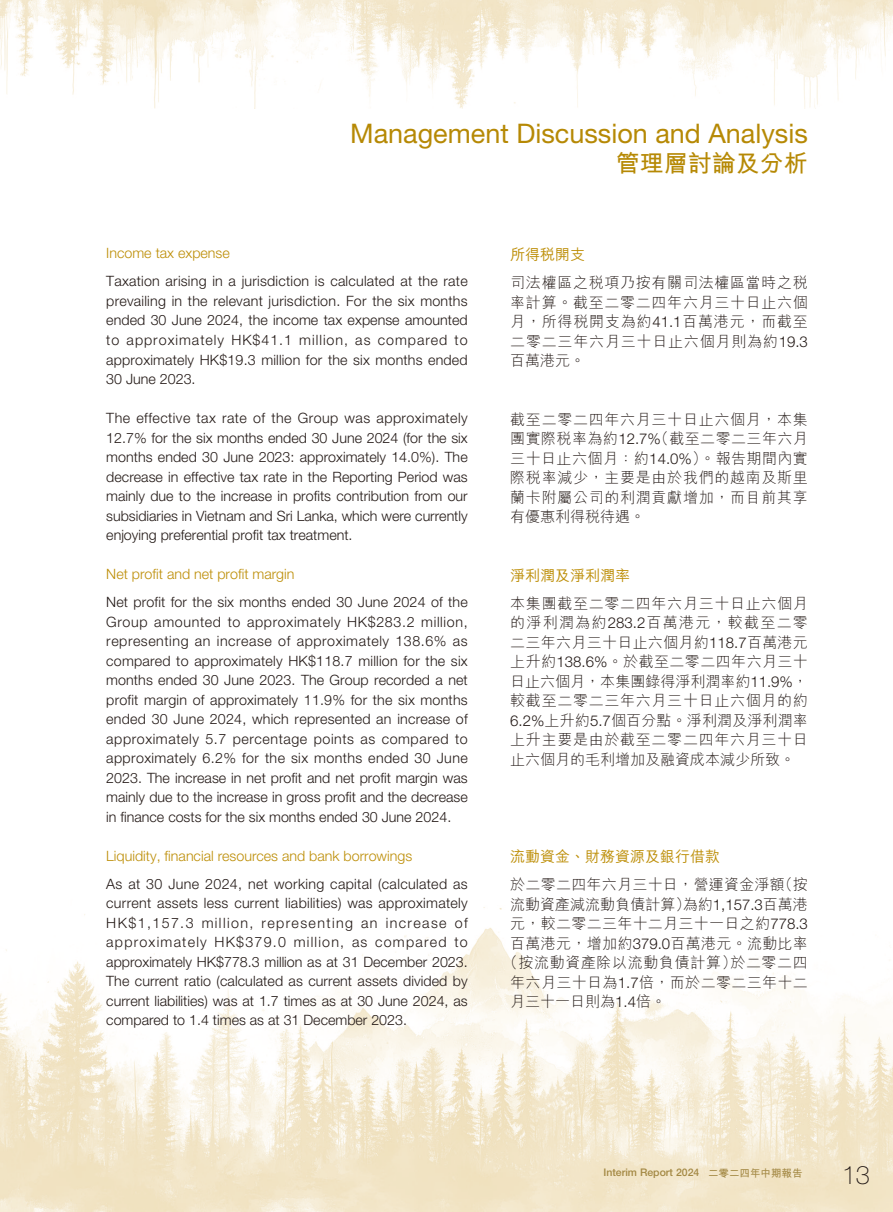
<style>
.page{position:relative;width:893px;height:1212px;background:#fff}
.page>*{position:absolute;margin:0;border:0;box-sizing:border-box;transform-origin:0 0}
.t1{font:27px "Helvetica Neue LT Std";color:#b68905}
.t2{font:100 25.5px "Helvetica Neue LT Std";color:#231916}
.t3{font:24px "M Hei HK Bold E Ten B5 H";color:#b68905}
.t4{font:15px/19.5px "M Hei HK Light E Ten B5 H";letter-spacing:.025em;color:#231916;text-align:justify}
.t5{font:15px "M Hei HK Light E Ten B5 H";color:#231916}
.t6{font:15px "M Hei HK Medium E Ten B5 H";color:#bd8e07}
.t7{font:15px "M Hei HK Light E Ten B5 H";letter-spacing:.045em;color:#231916}
.t8{font:300 14.25px/19.5px "Helvetica Neue LT Std";color:#231916;text-align:justify}
.t9{font:300 14.25px "Helvetica Neue LT Std";color:#bd8e07}
.t10{font:500 10.5px "Helvetica Neue LT Std";color:#a38843}
.s1{font-family:"Helvetica Neue LT Std";font-weight:300}
.s2{font-family:"M Hei HK Bold E Ten B5 H";font-weight:400}
</style>
<div class="page">
<img style="left:0;top:0;width:893px;height:108px">
<img style="left:0;top:907px;width:893px;height:305px">
<h1 class="t1" style="left:350px;top:123px;width:459px">Management Discussion and Analysis</h1>
<h3 class="t3" style="left:616px;top:154px;width:193px">管理層討論及分析</h3>
<p class="t9" style="left:106px;top:248px;width:125px">Income tax expense</p>
<p class="t8" style="left:106px;top:273px;width:363px">Taxation arising in a jurisdiction is calculated at the rate prevailing in the relevant jurisdiction. For the six months ended 30 June 2024, the income tax expense amounted to approximately HK$41.1 million, as compared to approximately HK$19.3 million for the six months ended 30 June 2023.</p>
<p class="t8" style="left:106px;top:410px;width:363px">The effective tax rate of the Group was approximately 12.7% for the six months ended 30 June 2024 (for the six months ended 30 June 2023: approximately 14.0%). The decrease in effective tax rate in the Reporting Period was mainly due to the increase in profits contribution from our subsidiaries in Vietnam and Sri Lanka, which were currently enjoying preferential profit tax treatment.</p>
<p class="t9" style="left:106px;top:569px;width:190px">Net profit and net profit margin</p>
<p class="t8" style="left:106px;top:594px;width:363px">Net profit for the six months ended 30 June 2024 of the Group amounted to approximately HK$283.2 million, representing an increase of approximately 138.6% as compared to approximately HK$118.7 million for the six months ended 30 June 2023. The Group recorded a net profit margin of approximately 11.9% for the six months ended 30 June 2024, which represented an increase of approximately 5.7 percentage points as compared to approximately 6.2% for the six months ended 30 June 2023. The increase in net profit and net profit margin was mainly due to the increase in gross profit and the decrease in finance costs for the six months ended 30 June 2024.</p>
<p class="t9" style="left:106px;top:850px;width:307px">Liquidity, financial resources and bank borrowings</p>
<p class="t8" style="left:106px;top:875px;width:363px">As at 30 June 2024, net working capital (calculated as current assets less current liabilities) was approximately HK$1,157.3 million, representing an increase of approximately HK$379.0 million, as compared to approximately HK$778.3 million as at 31 December 2023.<br>The current ratio (calculated as current assets divided by current liabilities) was at 1.7 times as at 30 June 2024, as compared to 1.4 times as at 31 December 2023.</p>
<p class="t6" style="left:510px;top:249px;width:76px">所得稅開支</p>
<p class="t4" style="left:510px;top:275px;width:299px">司法權區之稅項乃按有關司法權區當時之稅率計算。截至二零二四年六月三十日止六個月，所得稅開支為約<span class="s1">41.1</span>百萬港元，而截至二零二三年六月三十日止六個月則為約<span class="s1">19.3</span>百萬港元。</p>
<p class="t4" style="left:510px;top:411px;width:299px">截至二零二四年六月三十日止六個月，本集團實際稅率為約<span class="s1">12.7%</span>（截至二零二三年六月三十日止六個月：約<span class="s1">14.0%</span>）。報告期間內實際稅率減少，主要是由於我們的越南及斯里蘭卡附屬公司的利潤貢獻增加，而目前其享有優惠利得稅待遇。</p>
<p class="t6" style="left:510px;top:569px;width:121px">淨利潤及淨利潤率</p>
<p class="t4" style="left:510px;top:595px;width:299px">本集團截至二零二四年六月三十日止六個月的淨利潤為約<span class="s1">283.2</span>百萬港元，較截至二零二三年六月三十日止六個月約<span class="s1">118.7</span>百萬港元上升約<span class="s1">138.6%</span>。於截至二零二四年六月三十日止六個月，本集團錄得淨利潤率約<span class="s1">11.9%</span>，較截至二零二三年六月三十日止六個月的約<span class="s1">6.2%</span>上升約<span class="s1">5.7</span>個百分點。淨利潤及淨利潤率上升主要是由於截至二零二四年六月三十日止六個月的毛利增加及融資成本減少所致。</p>
<p class="t6" style="left:510px;top:851px;width:211px">流動資金、財務資源及銀行借款</p>
<p class="t4" style="left:510px;top:877px;width:299px">於二零二四年六月三十日，營運資金淨額（按</p>
<p class="t5" style="left:510px;top:898px;width:299px">流動資產減流動負債計算）為約<span class="s1">1,157.3</span>百萬港</p>
<p class="t4" style="left:510px;top:916px;width:299px">元，較二零二三年十二月三十一日之約<span class="s1">778.3</span></p>
<p class="t4" style="left:510px;top:935px;width:299px">百萬港元，增加約<span class="s1">379.0</span>百萬港元。流動比率</p>
<p class="t7" style="left:503px;top:957px;width:307px">（按流動資產除以流動負債計算）於二零二四</p>
<p class="t4" style="left:510px;top:974px;width:299px">年六月三十日為<span class="s1">1.7</span>倍，而於二零二三年十二</p>
<p class="t5" style="left:510px;top:996px;width:157px">月三十一日則為<span class="s1">1.4</span>倍。</p>
<p class="t10" style="left:603px;top:1169px;width:201px">Interim Report 2024 <span class="s2">二零二四年中期報告</span></p>
<h2 class="t2" style="left:842px;top:1165px;width:29px">13</h2>
</div>
